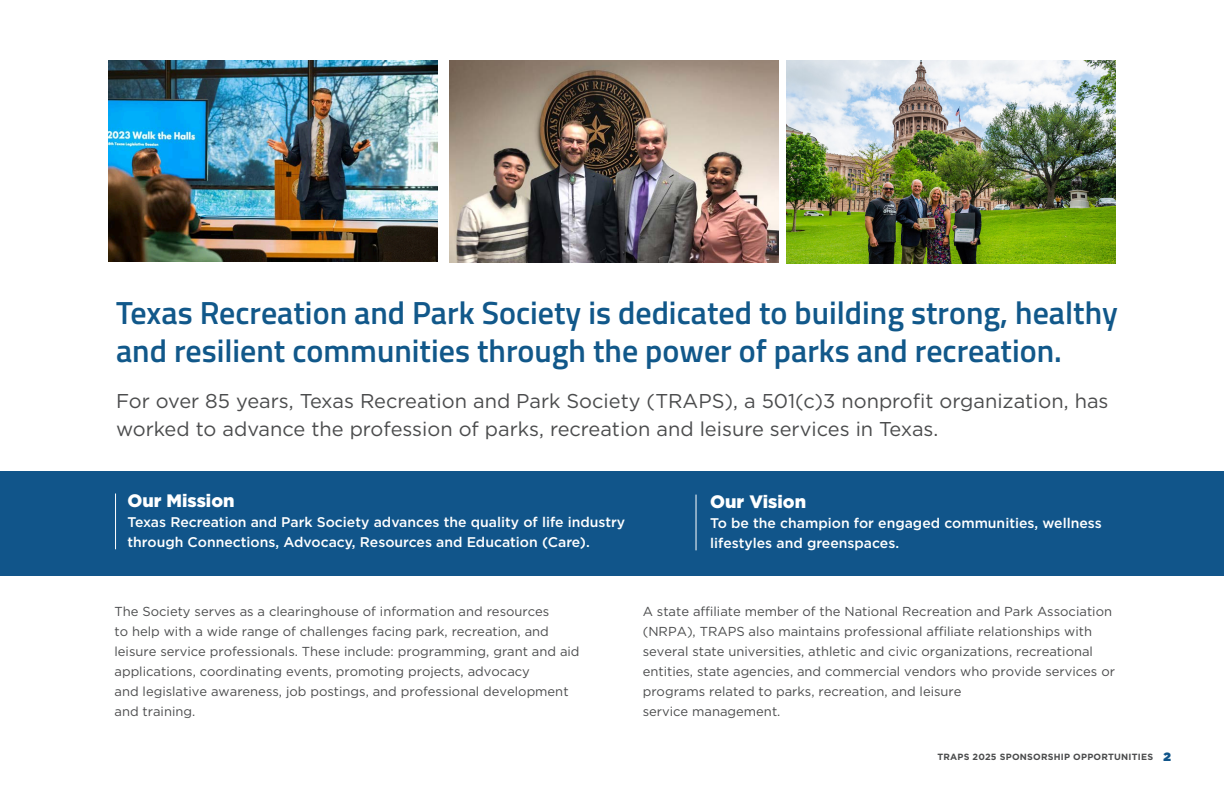
<style>
.page{position:relative;width:1224px;height:792px;background:#fff}
.page>*{position:absolute;margin:0;border:0;box-sizing:border-box;transform-origin:0 0}
.LoremIpsum{font:600 32px/38.4px "Titillium Web";color:#11588a}
.LoremIpsum-2{font:20px/28px "Gotham";color:#4b4c4d}
.t1{font:900 18px "Gotham";color:#fff}
.t2{font:500 14px/20px "Gotham";color:#fff}
.t3{font:13px/20px "Gotham";color:#4b4c4d}
.t4{font:700 9px "Gotham";letter-spacing:.025em;color:#4b4c4d}
.s1{font-weight:900;font-size:12px;color:#11558a}
</style>
<div class="page">
<div style="left:0;top:471px;width:1224px;height:105px;background:#11558a"></div>
<hr style="left:696px;top:495px;width:1px;height:55px;background:#fff">
<img style="left:449px;top:60px;width:330px;height:202px">
<img style="left:109px;top:60px;width:329px;height:201px">
<img style="left:786px;top:60px;width:329px;height:203px">
<hr style="left:115px;top:494px;width:1px;height:55px;background:#fff">
<p class="LoremIpsum" style="left:116px;top:292px;width:1003px">Texas Recreation and Park Society is dedicated to building strong, healthy and resilient communities through the power of parks and recreation.</p>
<p class="LoremIpsum-2" style="left:116px;top:387px;width:994px">For over 85 years, Texas Recreation and Park Society (TRAPS), a 501(c)3 nonprofit organization, has worked to advance the profession of parks, recreation and leisure services in Texas.</p>
<p class="t1" style="left:128px;top:488px;width:109px">Our Mission</p>
<p class="t2" style="left:128px;top:512px;width:499px">Texas Recreation and Park Society advances the quality of life industry through Connections, Advocacy, Resources and Education (Care).</p>
<p class="t1" style="left:710px;top:489px;width:97px">Our Vision</p>
<p class="t2" style="left:710px;top:513px;width:393px">To be the champion for engaged communities, wellness lifestyles and greenspaces.</p>
<p class="t3" style="left:115px;top:601px;width:467px">The Society serves as a clearinghouse of information and resources<br>to help with a wide range of challenges facing park, recreation, and leisure service professionals. These include: programming, grant and aid applications, coordinating events, promoting projects, advocacy<br>and legislative awareness, job postings, and professional development and training.</p>
<p class="t3" style="left:643px;top:601px;width:474px">A state affiliate member of the National Recreation and Park Association (NRPA), TRAPS also maintains professional affiliate relationships with several state universities, athletic and civic organizations, recreational entities, state agencies, and commercial vendors who provide services or programs related to parks, recreation, and leisure<br>service management.</p>
<p class="t4" style="left:937px;top:751px;width:235px">TRAPS 2025 SPONSORSHIP OPPORTUNITIES <span class="s1">2</span></p>
</div>
